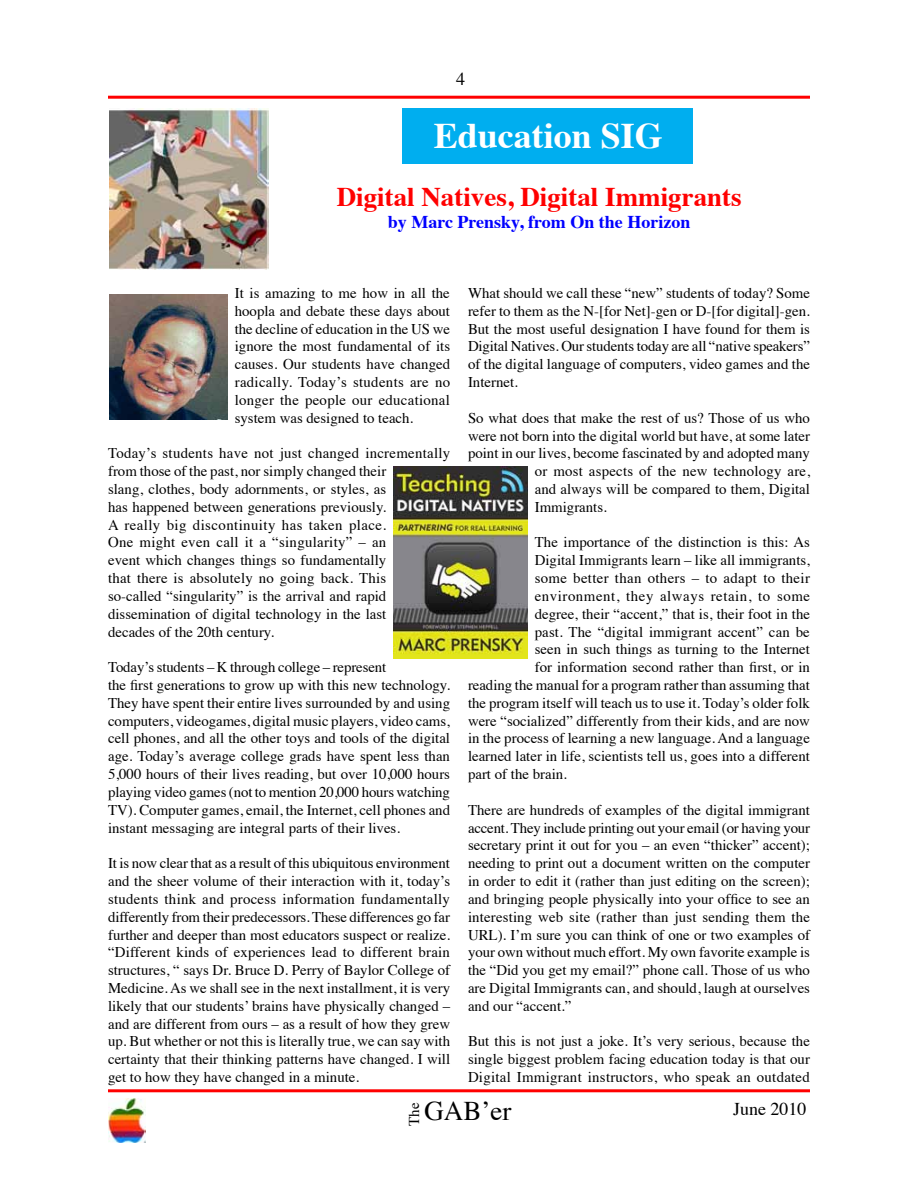
<style>
.page{position:relative;width:918px;height:1188px;background:#fff}
.page>*{position:absolute;margin:0;border:0;box-sizing:border-box;transform-origin:0 0}
.t1{font:700 36px "Times";color:#fff}
.t2{font:700 27px "Times";color:#f00}
.t3{font:27px "Times";color:#000}
.t4{font:700 18px "Times";color:#00f}
.t5{font:18px "Times";color:#000}
.t6{font:15px "Times";color:#000}
.t7{font:14.85px/17.9px "Times";color:#000;text-align:justify}
.t8{font:14.85px "Times";letter-spacing:.02em;color:#000}
.t9{font:14.85px "Times";letter-spacing:.035em;color:#000}
</style>
<div class="page">
<img style="left:108px;top:1099px;width:38px;height:43px">
<hr style="left:108px;top:96px;width:702px;height:3px;background:#f00">
<hr style="left:108px;top:1089px;width:702px;height:3px;background:#f00">
<div style="left:403px;top:108px;width:290px;height:56px;background:#00aeef"></div>
<img style="left:110px;top:108px;width:158px;height:162px">
<img style="left:393px;top:466px;width:135px;height:192px">
<img style="left:109px;top:294px;width:119px;height:126px">
<p class="t5" style="left:456px;top:62px;width:10px">4</p>
<h1 class="t1" style="left:434px;top:101px;width:231px">Education SIG</h1>
<h2 class="t2" style="left:337px;top:171px;width:406px">Digital Natives, Digital Immigrants</h2>
<p class="t4" style="left:388px;top:205px;width:304px">by Marc Prensky, from On the Horizon</p>
<p class="t7" style="left:235px;top:283px;width:217px">It is amazing to me how in all the hoopla and debate these days about the decline of education in the US we ignore the most fundamental of its causes. Our students have changed radically. Today’s students are no longer the people our educational system was designed to teach.</p>
<p class="t7" style="left:108px;top:443px;width:344px;text-align:left">Today’s students have not just changed incrementally from those of the past, nor simply changed their<br>slang, clothes, body adornments, or styles, as<br>has happened between generations previously.<br>A really big discontinuity has taken place.<br>One might even call it a “singularity” – an<br>event which changes things so fundamentally<br>that there is absolutely no going back. This<br>so-called “singularity” is the arrival and rapid dissemination of digital technology in the last<br>decades of the 20th century.</p>
<p class="t7" style="left:108px;top:657px;width:344px;text-align:left">Today’s students – K through college – represent<br>the first generations to grow up with this new technology.<br>They have spent their entire lives surrounded by and using computers, videogames, digital music players, video cams, cell phones, and all the other toys and tools of the digital age. Today’s average college grads have spent less than 5,000 hours of their lives reading, but over 10,000 hours playing video games (not to mention 20,000 hours watching TV). Computer games, email, the Internet, cell phones and instant messaging are integral parts of their lives.</p>
<p class="t7" style="left:108px;top:853px;width:344px">It is now clear that as a result of this ubiquitous environment and the sheer volume of their interaction with it, today’s students think and process information fundamentally differently from their predecessors. These differences go far further and deeper than most educators suspect or realize. “Different kinds of experiences lead to different brain structures, “ says Dr. Bruce D. Perry of Baylor College of Medicine. As we shall see in the next installment, it is very likely that our students’ brains have physically changed – and are different from ours – as a result of how they grew up. But whether or not this is literally true, we can say with certainty that their thinking patterns have changed. I will get to how they have changed in a minute.</p>
<p class="t7" style="left:468px;top:283px;width:344px">What should we call these “new” students of today? Some refer to them as the N-[for Net]-gen or D-[for digital]-gen.<br>But the most useful designation I have found for them is Digital Natives. Our students today are all “native speakers” of the digital language of computers, video games and the Internet.</p>
<p class="t7" style="left:468px;top:408px;width:343px">So what does that make the rest of us? Those of us who</p>
<p class="t7" style="left:468px;top:425px;width:344px">were not born into the digital world but have, at some later</p>
<p class="t7" style="left:468px;top:443px;width:343px">point in our lives, become fascinated by and adopted many</p>
<p class="t7" style="left:535px;top:461px;width:277px">or most aspects of the new technology are,</p>
<p class="t7" style="left:535px;top:479px;width:277px">and always will be compared to them, Digital</p>
<p class="t7" style="left:535px;top:497px;width:74px">Immigrants.</p>
<p class="t7" style="left:535px;top:532px;width:277px">The importance of the distinction is this: As</p>
<p class="t7" style="left:535px;top:550px;width:277px">Digital Immigrants learn – like all immigrants,</p>
<p class="t8" style="left:535px;top:564px;width:277px">some better than others – to adapt to their</p>
<p class="t9" style="left:535px;top:582px;width:277px">environment, they always retain, to some</p>
<p class="t7" style="left:535px;top:604px;width:277px">degree, their “accent,” that is, their foot in the</p>
<p class="t7" style="left:535px;top:621px;width:277px">past. The “digital immigrant accent” can be</p>
<p class="t7" style="left:535px;top:639px;width:277px">seen in such things as turning to the Internet</p>
<p class="t7" style="left:535px;top:657px;width:277px">for information second rather than first, or in</p>
<p class="t7" style="left:468px;top:675px;width:343px">reading the manual for a program rather than assuming that</p>
<p class="t7" style="left:468px;top:693px;width:343px">the program itself will teach us to use it. Today’s older folk</p>
<p class="t7" style="left:468px;top:710px;width:344px">were “socialized” differently from their kids, and are now</p>
<p class="t7" style="left:468px;top:728px;width:343px">in the process of learning a new language. And a language</p>
<p class="t7" style="left:468px;top:746px;width:344px">learned later in life, scientists tell us, goes into a different</p>
<p class="t7" style="left:468px;top:764px;width:100px">part of the brain.</p>
<p class="t7" style="left:468px;top:800px;width:344px">There are hundreds of examples of the digital immigrant accent. They include printing out your email (or having your secretary print it out for you – an even “thicker” accent); needing to print out a document written on the computer in order to edit it (rather than just editing on the screen); and bringing people physically into your office to see an interesting web site (rather than just sending them the URL). I’m sure you can think of one or two examples of your own without much effort. My own favorite example is the “Did you get my email?” phone call. Those of us who are Digital Immigrants can, and should, laugh at ourselves and our “accent.”</p>
<p class="t7" style="left:468px;top:1031px;width:344px">But this is not just a joke. It’s very serious, because the single biggest problem facing education today is that our Digital Immigrant instructors, who speak an outdated</p>
<p class="t6" style="left:400px;top:1126px;width:25px;rotate:-90deg">The</p>
<h2 class="t3" style="left:424px;top:1086px;width:88px">GAB’er</h2>
<p class="t5" style="left:733px;top:1092px;width:75px">June 2010</p>
</div>
